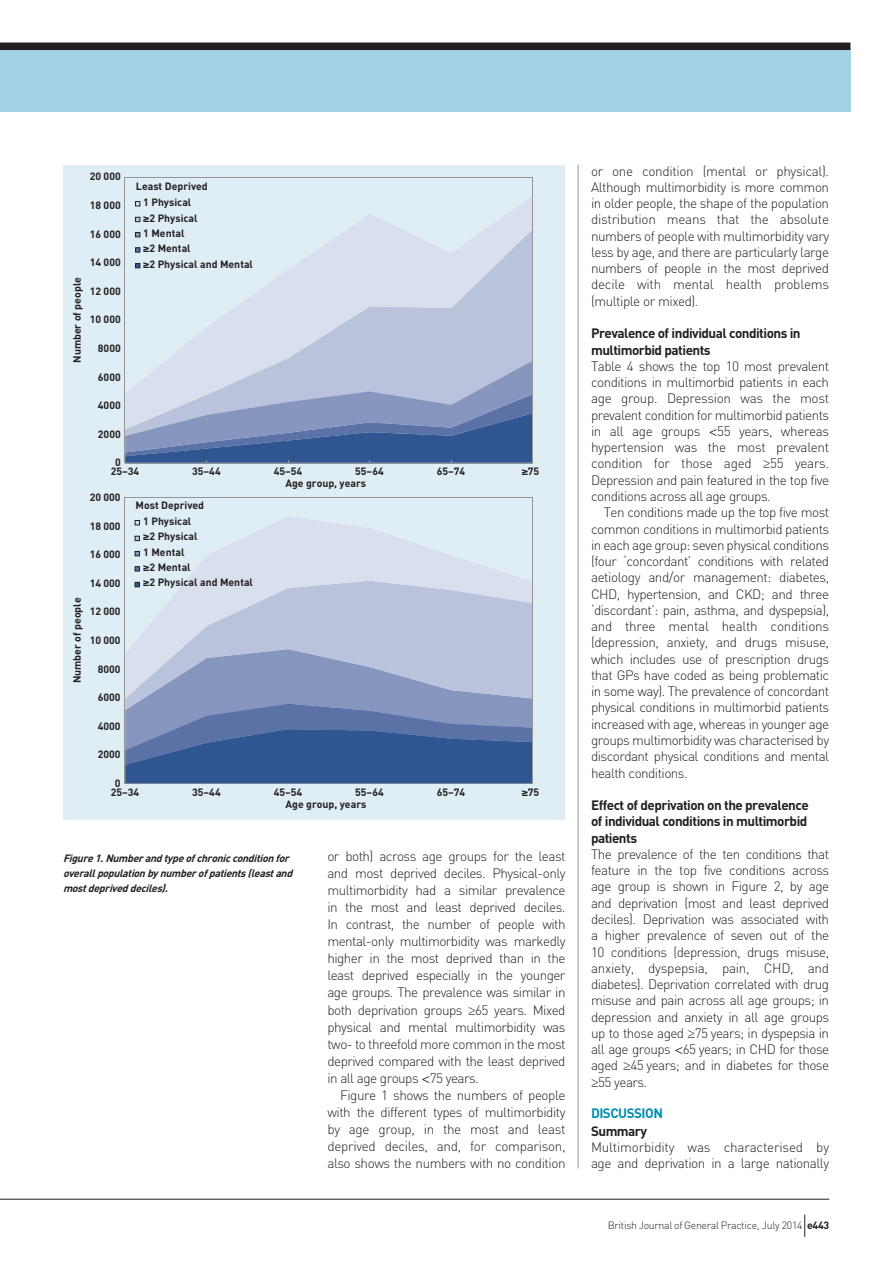
<style>
.page{position:relative;width:893px;height:1263px;background:#fff}
.page>*{position:absolute;margin:0;border:0;box-sizing:border-box;transform-origin:0 0}
.t1{font:300 13.5px/16.2px "DIN";letter-spacing:-.04em;color:#231f20;text-align:justify}
.t2{font:700 13.5px/16.2px "DIN";letter-spacing:-.04em;color:#231f20}
.t3{font:700 13.5px "DIN";letter-spacing:-.04em;color:#008fb3}
.t4{font:700 10.5px/15.3px "DIN";color:#231f20}
.t5{font:italic 700 10.5px/15px "DIN";color:#231f20}
.t6{font:300 10.5px "DIN";letter-spacing:-.025em;color:#231f20}
.s1{font-family:"Helvetica"}
.s2{font-weight:700}
</style>
<div class="page">
<hr style="left:578px;top:165px;width:1px;height:1003px;background:#939598">
<hr style="left:0;top:1199px;width:829px;height:1px;background:#231f20">
<svg style="left:804px;top:1214px;width:1px;height:23px"></svg>
<div style="left:0;top:48px;width:850px;height:64px;background:#a2d2e3"></div>
<div style="left:63px;top:165px;width:502px;height:655px;background:#deeef4"></div>
<hr style="left:125px;top:177px;width:1px;height:286px;background:#939598">
<hr style="left:125px;top:463px;width:407px;height:1px;background:#939598">
<hr style="left:125px;top:177px;width:408px;height:1px;background:#939598">
<hr style="left:125px;top:497px;width:1px;height:286px;background:#939598">
<hr style="left:125px;top:783px;width:407px;height:1px;background:#939598">
<hr style="left:125px;top:497px;width:408px;height:1px;background:#939598">
<svg style="left:125px;top:196px;width:407px;height:165px"></svg>
<svg style="left:125px;top:516px;width:407px;height:133px"></svg>
<svg style="left:135px;top:217px;width:5px;height:5px"></svg>
<svg style="left:135px;top:232px;width:5px;height:5px"></svg>
<svg style="left:135px;top:247px;width:5px;height:5px"></svg>
<svg style="left:135px;top:263px;width:5px;height:5px"></svg>
<svg style="left:135px;top:201px;width:5px;height:5px"></svg>
<svg style="left:135px;top:536px;width:5px;height:5px"></svg>
<svg style="left:135px;top:520px;width:5px;height:5px"></svg>
<svg style="left:135px;top:551px;width:5px;height:5px"></svg>
<svg style="left:135px;top:566px;width:5px;height:5px"></svg>
<svg style="left:135px;top:582px;width:5px;height:5px"></svg>
<svg style="left:125px;top:361px;width:407px;height:102px"></svg>
<svg style="left:125px;top:649px;width:407px;height:134px"></svg>
<hr style="left:532px;top:497px;width:1px;height:287px;background:#939598">
<hr style="left:532px;top:177px;width:1px;height:286px;background:#939598">
<div style="left:0;top:43px;width:850px;height:7px;background:#231f20"></div>
<p class="t4" style="left:90px;top:169px;width:32px">20 000</p>
<p class="t4" style="left:90px;top:197px;width:32px">18 000</p>
<p class="t4" style="left:90px;top:226px;width:32px">16 000</p>
<p class="t4" style="left:69px;top:363px;width:87px;rotate:-90deg">Number of people</p>
<p class="t4" style="left:90px;top:254px;width:32px">14 000</p>
<p class="t4" style="left:90px;top:283px;width:32px">12 000</p>
<p class="t4" style="left:90px;top:312px;width:32px">10 000</p>
<p class="t4" style="left:98px;top:340px;width:24px">8000</p>
<p class="t4" style="left:98px;top:369px;width:24px">6000</p>
<p class="t4" style="left:98px;top:397px;width:24px">4000</p>
<p class="t4" style="left:98px;top:426px;width:24px">2000</p>
<p class="t4" style="left:143px;top:177px;width:66px;line-height:16.5px;text-indent:-7px">Least Deprived<br>1 Physical</p>
<p class="t4" style="left:143px;top:210px;width:111px"><span class="s1">≥</span>2 Physical<br>1 Mental<br><span class="s1">≥</span>2 Mental<br><span class="s1">≥</span>2 Physical and Mental</p>
<p class="t4" style="left:115px;top:454px;width:7px">0</p>
<p class="t4" style="left:111px;top:463px;width:30px">25–34</p>
<p class="t4" style="left:192px;top:463px;width:30px">35–44</p>
<p class="t4" style="left:274px;top:463px;width:30px">45–54</p>
<p class="t4" style="left:355px;top:463px;width:30px">55–64</p>
<p class="t4" style="left:437px;top:463px;width:30px">65–74</p>
<p class="t4" style="left:522px;top:463px;width:19px"><span class="s1">≥</span>75</p>
<p class="t4" style="left:90px;top:489px;width:32px">20 000</p>
<p class="t4" style="left:90px;top:518px;width:32px">18 000</p>
<p class="t4" style="left:90px;top:546px;width:32px">16 000</p>
<p class="t4" style="left:69px;top:683px;width:87px;rotate:-90deg">Number of people</p>
<p class="t4" style="left:90px;top:575px;width:32px">14 000</p>
<p class="t4" style="left:90px;top:603px;width:32px">12 000</p>
<p class="t4" style="left:90px;top:632px;width:32px">10 000</p>
<p class="t4" style="left:98px;top:661px;width:24px">8000</p>
<p class="t4" style="left:98px;top:689px;width:24px">6000</p>
<p class="t4" style="left:98px;top:718px;width:24px">4000</p>
<p class="t4" style="left:98px;top:746px;width:24px">2000</p>
<p class="t4" style="left:136px;top:497px;width:70px">Most Deprived</p>
<p class="t4" style="left:143px;top:513px;width:111px">1 Physical<br><span class="s1">≥</span>2 Physical<br>1 Mental<br><span class="s1">≥</span>2 Mental<br><span class="s1">≥</span>2 Physical and Mental</p>
<p class="t4" style="left:285px;top:475px;width:82px">Age group, years</p>
<p class="t4" style="left:115px;top:775px;width:7px">0</p>
<p class="t4" style="left:111px;top:784px;width:30px">25–34</p>
<p class="t4" style="left:192px;top:784px;width:30px">35–44</p>
<p class="t4" style="left:274px;top:784px;width:30px">45–54</p>
<p class="t4" style="left:355px;top:784px;width:30px">55–64</p>
<p class="t4" style="left:437px;top:784px;width:30px">65–74</p>
<p class="t4" style="left:522px;top:784px;width:19px"><span class="s1">≥</span>75</p>
<p class="t4" style="left:285px;top:796px;width:82px">Age group, years</p>
<p class="t5" style="left:63px;top:851px;width:234px">Figure1.Numberandtypeofchronicconditionfor overallpopulationby numberofpatients(leastand mostdepriveddeciles).</p>
<p class="t1" style="left:327px;top:847px;width:240px;line-height:17.1px">or both) across age groups for the least and most deprived deciles. Physical-only multimorbidity had a similar prevalence in the most and least deprived deciles.<br>In contrast, the number of people with mental-only multimorbidity was markedly higher in the most deprived than in the least deprived especially in the younger age groups. The prevalence was similar in both deprivation groups <span class="s1">≥</span>65 years. Mixed physical and mental multimorbidity was two- to threefold more common in the most deprived compared with the least deprived in all age groups <span class="s1">&lt;</span>75 years.</p>
<p class="t1" style="left:327px;top:1086px;width:240px;line-height:17.1px;text-indent:13px">Figure 1 shows the numbers of people with the different types of multimorbidity by age group, in the most and least deprived deciles, and, for comparison, also shows the numbers with no condition</p>
<p class="t1" style="left:591px;top:162px;width:240px">or one condition (mental or physical).<br>Although multimorbidity is more common in older people, the shape of the population distribution means that the absolute numbers of people with multimorbidity vary less by age, and there are particularly large numbers of people in the most deprived decile with mental health problems (multiple or mixed).</p>
<p class="t2" style="left:591px;top:325px;width:211px">Prevalence of individual conditions in multimorbid patients</p>
<p class="t1" style="left:591px;top:358px;width:240px">Table 4 shows the top 10 most prevalent conditions in multimorbid patients in each age group. Depression was the most prevalent condition for multimorbid patients in all age groups <span class="s1">&lt;</span>55 years, whereas hypertension was the most prevalent condition for those aged <span class="s1">≥</span>55 years.<br>Depression and pain featured in the top five conditions across all age groups.</p>
<p class="t1" style="left:591px;top:504px;width:240px;text-indent:13px">Ten conditions made up the top five most common conditions in multimorbid patients in each age group: seven physical conditions (four ‘concordant’ conditions with related aetiology and/or management: diabetes, CHD, hypertension, and CKD; and three ‘discordant’: pain, asthma, and dyspepsia), and three mental health conditions (depression, anxiety, and drugs misuse, which includes use of prescription drugs that GPs have coded as being problematic in some way). The prevalence of concordant physical conditions in multimorbid patients increased with age, whereas in younger age groups multimorbidity was characterised by discordant physical conditions and mental health conditions.</p>
<p class="t2" style="left:591px;top:796px;width:219px;text-align:justify">Effect of deprivation on the prevalence of individual conditions in multimorbid patients</p>
<p class="t1" style="left:591px;top:846px;width:240px">The prevalence of the ten conditions that feature in the top five conditions across age group is shown in Figure 2, by age and deprivation (most and least deprived deciles). Deprivation was associated with a higher prevalence of seven out of the 10 conditions (depression, drugs misuse, anxiety, dyspepsia, pain, CHD, and diabetes). Deprivation correlated with drug misuse and pain across all age groups; in depression and anxiety in all age groups up to those aged <span class="s1">≥</span>75 years; in dyspepsia in all age groups <span class="s1">&lt;</span>65 years; in CHD for those aged <span class="s1">≥</span>45 years; and in diabetes for those <span class="s1">≥</span>55 years.</p>
<p class="t3" style="left:591px;top:1104px;width:73px">DISCUSSION</p>
<p class="t2" style="left:591px;top:1122px;width:58px">Summary</p>
<p class="t1" style="left:591px;top:1139px;width:240px">Multimorbidity was characterised by age and deprivation in a large nationally</p>
<p class="t6" style="left:608px;top:1219px;width:223px">British Journal of General Practice, July 2014 <span class="s2">e443</span></p>
</div>
